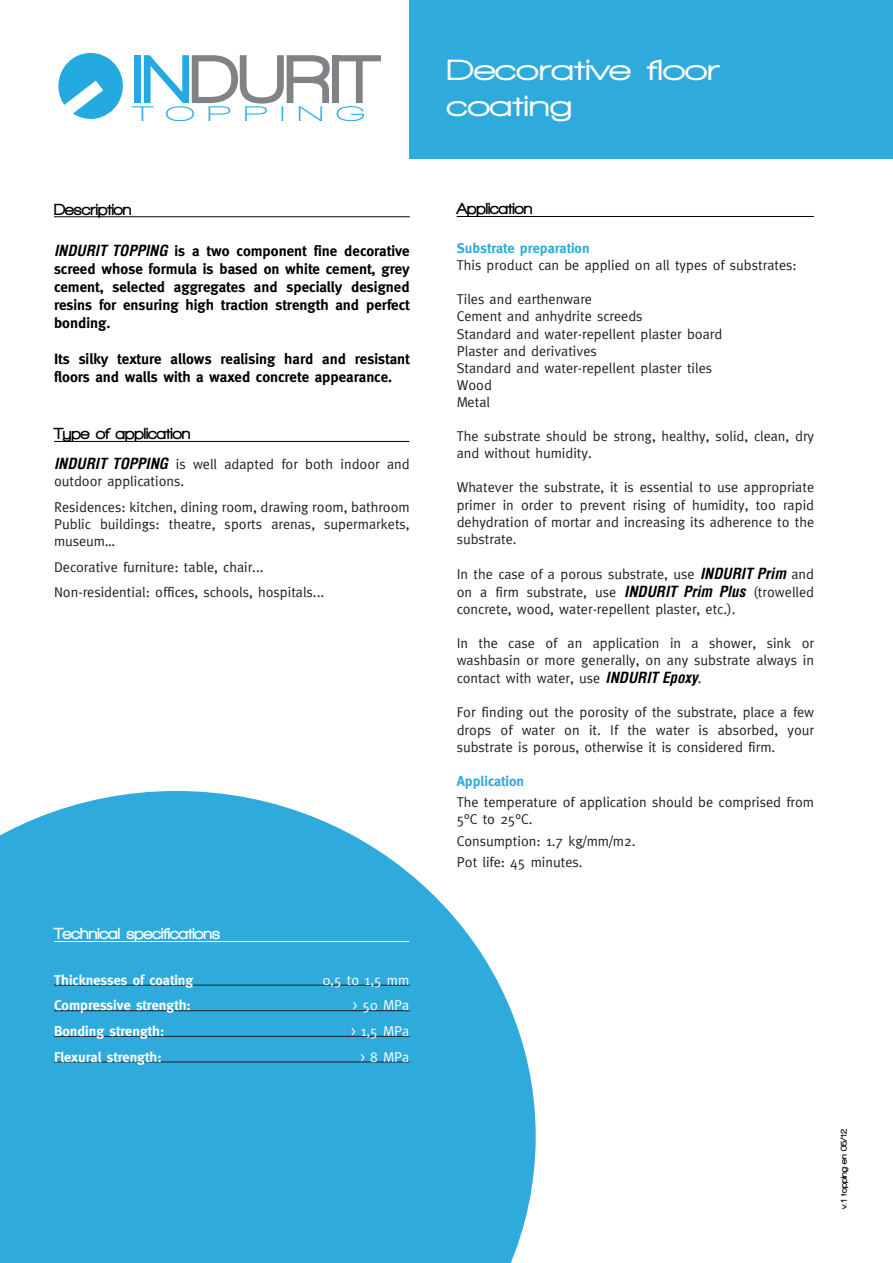
<style>
.page{position:relative;width:893px;height:1263px;background:#fff}
.page>*{position:absolute;margin:0;border:0;box-sizing:border-box;transform-origin:0 0}
.t1{font:900 70.65px "Walkway";color:#808285}
.t2{font:900 30px/36px "Walkway Expand";color:#fff}
.t3{font:700 21.6px "Walkway Ultra Expand";letter-spacing:.55em;color:#24aae1}
.t4{font:900 16.5px "Walkway";color:#000}
.t5{font:900 16.5px "Walkway";color:#fff}
.t6{font:700 15px/18px "Meta";color:#000;text-align:justify}
.t7{font:14.25px/17.1px "Meta";color:#231f20}
.t8{font:700 14.25px "Meta";color:#fff}
.t9{font:700 14.25px "Meta";color:#2eaadd}
.t10{font:14.25px "Meta";color:#fff}
.t11{font:900 9px "Walkway";color:#000}
.s1{color:#24aae1}
.s2{font-family:"Helvetica";font-style:italic;font-stretch:condensed}
.s3{font-family:"Helvetica";font-weight:700;font-style:italic;font-stretch:condensed;font-size:15px;color:#000}
</style>
<div class="page">
<div style="left:58px;top:53px;width:65px;height:66px;background:#24aae1;border-radius:50%"></div>
<svg style="left:0;top:791px;width:536px;height:472px;background:#47b4e0"></svg>
<hr style="left:54px;top:441px;width:355px;height:1px;background:#000">
<hr style="left:54px;top:216px;width:356px;height:1px;background:#000">
<div style="left:410px;top:0;width:483px;height:159px;background:#2eaadd"></div>
<hr style="left:457px;top:216px;width:357px;height:1px;background:#000">
<hr style="left:54px;top:941px;width:355px;height:1px;background:#fff">
<hr style="left:54px;top:985px;width:356px;height:1px;background:#231f20">
<hr style="left:54px;top:1010px;width:356px;height:1px;background:#231f20">
<hr style="left:54px;top:1036px;width:356px;height:1px;background:#231f20">
<hr style="left:54px;top:1061px;width:356px;height:1px;background:#231f20">
<svg style="left:58px;top:81px;width:45px;height:38px"></svg>
<h1 class="t1" style="left:133px;top:41px;width:247px"><span class="s1">IN</span>DURIT</h1>
<h3 class="t3" style="left:132px;top:102px;width:236px">TOPPING</h3>
<p class="t4" style="left:54px;top:200px;width:79px">Description</p>
<p class="t6" style="left:54px;top:242px;width:357px"><span class="s2">INDURIT TOPPING</span> is a two component fine decorative screed whose formula is based on white cement, grey cement, selected aggregates and specially designed resins for ensuring high traction strength and perfect bonding.</p>
<p class="t6" style="left:54px;top:350px;width:357px">Its silky texture allows realising hard and resistant floors and walls with a waxed concrete appearance.</p>
<p class="t4" style="left:54px;top:425px;width:138px">Type of application</p>
<p class="t7" style="left:54px;top:456px;width:357px"><span class="s3">INDURIT TOPPING</span> is well adapted for both indoor and outdoor applications.</p>
<p class="t7" style="left:54px;top:498px;width:357px;text-align:justify">Residences: kitchen, dining room, drawing room, bathroom Public buildings: theatre, sports arenas, supermarkets, museum…</p>
<p class="t7" style="left:54px;top:554px;width:272px;line-height:25.7px">Decorative furniture: table, chair...<br>Non-residential: offices, schools, hospitals...</p>
<p class="t5" style="left:54px;top:925px;width:168px">Technical specifications</p>
<p class="t8" style="left:54px;top:971px;width:141px">Thicknesses of coating</p>
<p class="t10" style="left:323px;top:971px;width:88px">0,5 to 1,5 mm</p>
<p class="t8" style="left:54px;top:997px;width:138px">Compressive strength:</p>
<p class="t10" style="left:353px;top:997px;width:58px">&gt; 50 MPa</p>
<p class="t8" style="left:54px;top:1023px;width:112px">Bonding strength:</p>
<p class="t10" style="left:351px;top:1023px;width:60px">&gt; 1,5 MPa</p>
<p class="t8" style="left:54px;top:1048px;width:109px">Flexural strength:</p>
<p class="t10" style="left:361px;top:1048px;width:50px">&gt; 8 MPa</p>
<h2 class="t2" style="left:446px;top:52px;width:275px">Decorative floor coating</h2>
<p class="t4" style="left:457px;top:200px;width:77px">Application</p>
<p class="t9" style="left:457px;top:240px;width:134px">Substrate preparation</p>
<p class="t7" style="left:457px;top:256px;width:342px">This product can be applied on all types of substrates:</p>
<p class="t7" style="left:457px;top:291px;width:267px">Tiles and earthenware<br>Cement and anhydrite screeds<br>Standard and water-repellent plaster board<br>Plaster and derivatives<br>Standard and water-repellent plaster tiles<br>Wood<br>Metal</p>
<p class="t7" style="left:457px;top:427px;width:359px">The substrate should be strong, healthy, solid, clean, dry and without humidity.</p>
<p class="t7" style="left:457px;top:479px;width:359px;text-align:justify">Whatever the substrate, it is essential to use appropriate primer in order to prevent rising of humidity, too rapid dehydration of mortar and increasing its adherence to the substrate.</p>
<p class="t7" style="left:457px;top:565px;width:359px;line-height:17.5px;text-align:justify">In the case of a porous substrate, use <span class="s3">INDURIT Prim</span> and on a firm substrate, use <span class="s3">INDURIT Prim Plus</span> (trowelled concrete, wood, water-repellent plaster, etc.).</p>
<p class="t7" style="left:457px;top:634px;width:359px;line-height:17.5px;text-align:justify">In the case of an application in a shower, sink or washbasin or more generally, on any substrate always in contact with water, use <span class="s3">INDURIT Epoxy</span>.</p>
<p class="t7" style="left:457px;top:704px;width:359px;text-align:justify">For finding out the porosity of the substrate, place a few drops of water on it. If the water is absorbed, your substrate is porous, otherwise it is considered firm.</p>
<p class="t9" style="left:457px;top:773px;width:69px">Application</p>
<p class="t7" style="left:457px;top:793px;width:359px">The temperature of application should be comprised from<br>5°C to 25°C.</p>
<p class="t7" style="left:457px;top:830px;width:180px;line-height:21.3px">Consumption: 1.7 kg/mm/m2.<br>Pot life: 45 minutes.</p>
<p class="t11" style="left:839px;top:1209px;width:82px;rotate:-90deg">v.1 topping-en 05/12</p>
</div>
